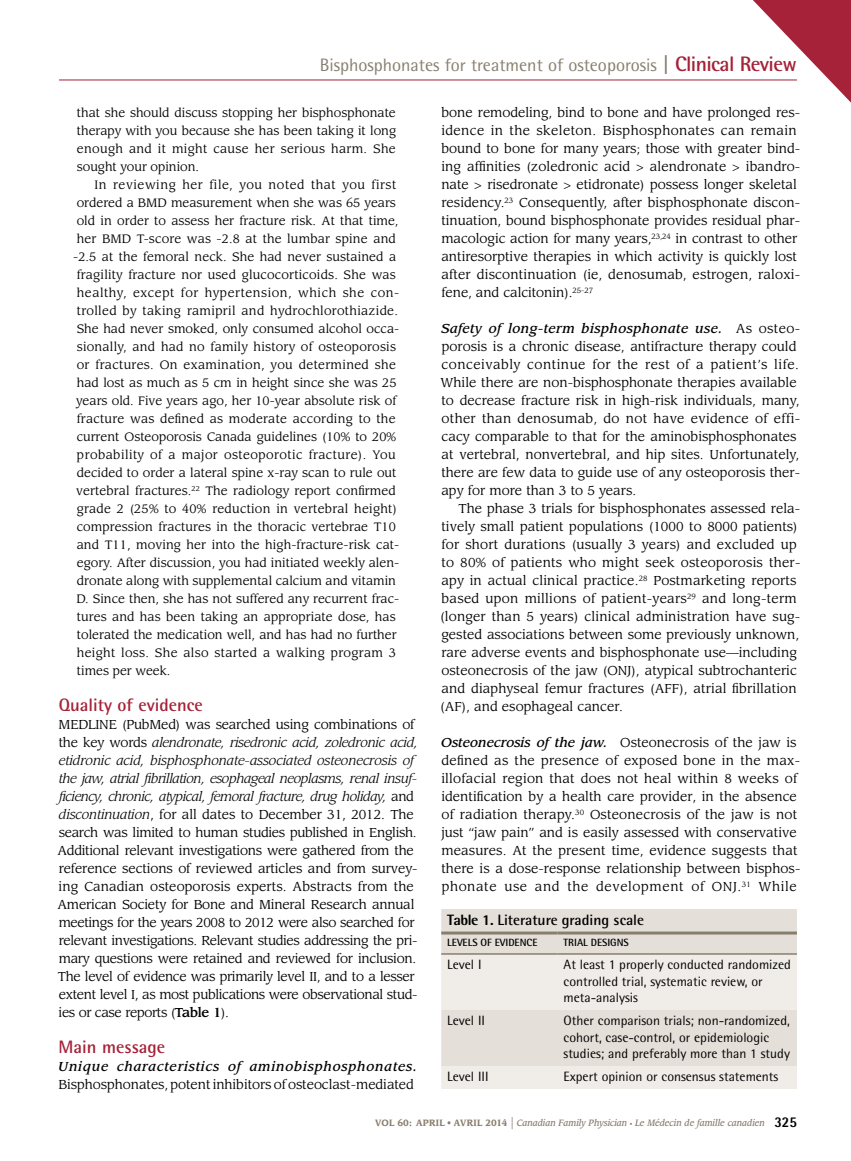
<style>
.page{position:relative;width:851px;height:1161px;background:#fff}
.page>*{position:absolute;margin:0;border:0;box-sizing:border-box;transform-origin:0 0}
.t1{font:18px "Rotis Semi Sans Std";color:#887e6e}
.t2{font:700 18px "Rotis Semi Sans Std";color:#a52238}
.t3{font:700 15px "Rotis Semi Sans Std";color:#000}
.t4{font:13.5px/16.5px "Rotis Semi Sans Std";color:#000}
.t5{font:12.75px/18px "Leawood Std";color:#000}
.t6{font:12.75px/18px "Leawood Std";letter-spacing:-.025em;color:#000}
.t7{font:italic 500 12.75px "Leawood Std";letter-spacing:.06em;color:#000}
.t8{font:12px/18px "Leawood Std";letter-spacing:.005em;color:#000;text-align:justify}
.t9{font:12px "Leawood Std";letter-spacing:.025em;color:#000}
.t10{font:12px "Leawood Std";letter-spacing:.045em;color:#000}
.t11{font:12px "Leawood Std";letter-spacing:.035em;color:#000}
.t12{font:700 10.5px "Rotis Semi Sans Std";color:#000}
.t13{font:italic 500 9px "Leawood Std";color:#887e6e;scale:.9 1}
.s1{font-weight:700;font-size:21px}
.s2{font-weight:700;font-size:21px;color:#a52238}
.s3{font-style:italic}
.s4{font-weight:500}
.s5{font-weight:500;font-style:italic}
.s6{font-weight:800}
.s7{font-weight:700;font-style:normal}
.s8{font-weight:400;font-style:normal}
.s9{font-weight:400;font-style:normal;font-size:15px}
.s10{font-style:normal;font-size:6px}
.s11{font-family:"Rotis Semi Sans Std";font-weight:800;font-style:normal;font-size:15px;color:#000}
</style>
<div class="page">
<hr style="left:59px;top:80px;width:737px;height:1px;background:#a52238">
<svg style="left:733px;top:0;width:117px;height:102px"></svg>
<div style="left:441px;top:909px;width:355px;height:44px;background:#e4dfd9"></div>
<svg style="left:441px;top:955px;width:355px;height:134px;background:#eae7e2"></svg>
<hr style="left:441px;top:932px;width:116px;height:3px;background:#887e6e">
<hr style="left:557px;top:932px;width:239px;height:3px;background:#887e6e">
<hr style="left:441px;top:953px;width:116px;height:2px;background:#887e6e">
<hr style="left:557px;top:953px;width:239px;height:2px;background:#887e6e">
<h1 class="t1" style="left:320px;top:54px;width:478px">Bisphosphonates for treatment of osteoporosis <span class="s1">|</span> <span class="s2">Clinical Review</span></h1>
<p class="t8" style="left:77px;top:104px;width:321px">that she should discuss stopping her bisphosphonate therapy with you because she has been taking it long enough and it might cause her serious harm. She sought your opinion.</p>
<p class="t10" style="left:95px;top:178px;width:303px">In reviewing her file, you noted that you first</p>
<p class="t8" style="left:77px;top:194px;width:321px">ordered a BMD measurement when she was 65 years</p>
<p class="t8" style="left:77px;top:212px;width:323px">old in order to assess her fracture risk. At that time,</p>
<p class="t8" style="left:77px;top:230px;width:320px">her BMD T-score was -2.8 at the lumbar spine and</p>
<p class="t8" style="left:73px;top:248px;width:324px">-2.5 at the femoral neck. She had never sustained a</p>
<p class="t8" style="left:77px;top:266px;width:320px">fragility fracture nor used glucocorticoids. She was</p>
<p class="t10" style="left:77px;top:286px;width:324px">healthy, except for hypertension, which she con-</p>
<p class="t9" style="left:77px;top:304px;width:322px">trolled by taking ramipril and hydrochlorothiazide.</p>
<p class="t8" style="left:77px;top:320px;width:324px">She had never smoked, only consumed alcohol occa-</p>
<p class="t8" style="left:77px;top:338px;width:321px">sionally, and had no family history of osteoporosis</p>
<p class="t9" style="left:77px;top:358px;width:321px">or fractures. On examination, you determined she</p>
<p class="t8" style="left:77px;top:374px;width:321px">had lost as much as 5 cm in height since she was 25</p>
<p class="t8" style="left:76px;top:392px;width:321px">years old. Five years ago, her 10-year absolute risk of</p>
<p class="t8" style="left:77px;top:410px;width:320px">fracture was defined as moderate according to the</p>
<p class="t8" style="left:77px;top:428px;width:321px">current Osteoporosis Canada guidelines (10% to 20%</p>
<p class="t11" style="left:77px;top:448px;width:320px">probability of a major osteoporotic fracture). You</p>
<p class="t8" style="left:77px;top:464px;width:321px">decided to order a lateral spine x-ray scan to rule out</p>
<p class="t8" style="left:76px;top:482px;width:321px">vertebral fractures.<sup>22</sup> The radiology report confirmed</p>
<p class="t8" style="left:77px;top:500px;width:321px">grade 2 (25% to 40% reduction in vertebral height)</p>
<p class="t8" style="left:77px;top:518px;width:320px">compression fractures in the thoracic vertebrae T10</p>
<p class="t8" style="left:77px;top:536px;width:324px">and T11, moving her into the high-fracture-risk cat-</p>
<p class="t8" style="left:77px;top:554px;width:324px">egory. After discussion, you had initiated weekly alen-</p>
<p class="t8" style="left:77px;top:572px;width:320px">dronate along with supplemental calcium and vitamin</p>
<p class="t8" style="left:77px;top:590px;width:324px">D. Since then, she has not suffered any recurrent frac-</p>
<p class="t8" style="left:77px;top:608px;width:320px">tures and has been taking an appropriate dose, has</p>
<p class="t8" style="left:77px;top:626px;width:321px">tolerated the medication well, and has had no further</p>
<p class="t9" style="left:77px;top:646px;width:321px">height loss. She also started a walking program 3</p>
<p class="t8" style="left:77px;top:662px;width:95px">times per week.</p>
<h1 class="t2" style="left:59px;top:694px;width:146px">Quality of evidence</h1>
<p class="t6" style="left:57px;top:716px;width:362px">MEDLINE (PubMed) was searched using combinations of the key words <span class="s3">alendronate, risedronic acid, zoledronic acid, etidronic acid, bisphosphonate-associated osteonecrosis of the jaw, atrial fibrillation, esophageal neoplasms, renal insuf&shy;ficiency, chronic, atypical, femoral fracture, drug holiday,</span> and <span class="s3">discontinuation</span>, for all dates to December 31, 2012. The search was limited to human studies published in English.<br>Additional relevant investigations were gathered from the reference sections of reviewed articles and from survey&shy;ing Canadian osteoporosis experts. Abstracts from the American Society for Bone and Mineral Research annual meetings for the years 2008 to 2012 were also searched for relevant investigations. Relevant studies addressing the pri&shy;mary questions were retained and reviewed for inclusion.<br>The level of evidence was primarily level II, and to a lesser extent level I, as most publications were observational stud&shy;ies or case reports (<span class="s4">Table 1</span>).</p>
<h1 class="t2" style="left:59px;top:1036px;width:108px">Main message</h1>
<p class="t7" style="left:58px;top:1059px;width:360px">Unique characteristics of aminobisphosphonates.</p>
<p class="t5" style="left:58px;top:1076px;width:357px">Bisphosphonates, potent inhibitors of osteoclast-mediated</p>
<p class="t5" style="left:441px;top:104px;width:360px">bone remodeling, bind to bone and have prolonged res&shy;idence in the skeleton. Bisphosphonates can remain bound to bone for many years; those with greater bind&shy;ing affinities (zoledronic acid &gt; alendronate &gt; ibandro&shy;nate &gt; risedronate &gt; etidronate) possess longer skeletal residency.<sup>23</sup> Consequently, after bisphosphonate discon&shy;tinuation, bound bisphosphonate provides residual phar&shy;macologic action for many years,<sup>23,24</sup> in contrast to other antiresorptive therapies in which activity is quickly lost after discontinuation (ie, denosumab, estrogen, raloxi&shy;fene, and calcitonin).<sup>25-27</sup></p>
<p class="t5" style="left:440px;top:320px;width:361px"><span class="s5">Safety of long-term bisphosphonate use.</span> As osteo&shy;porosis is a chronic disease, antifracture therapy could conceivably continue for the rest of a patient’s life.<br>While there are non-bisphosphonate therapies available to decrease fracture risk in high-risk individuals, many, other than denosumab, do not have evidence of effi&shy;cacy comparable to that for the aminobisphosphonates at vertebral, nonvertebral, and hip sites. Unfortunately, there are few data to guide use of any osteoporosis ther&shy;apy for more than 3 to 5 years.</p>
<p class="t5" style="left:440px;top:500px;width:361px;text-indent:18px">The phase 3 trials for bisphosphonates assessed rela&shy;tively small patient populations (1000 to 8000 patients) for short durations (usually 3 years) and excluded up to 80% of patients who might seek osteoporosis ther&shy;apy in actual clinical practice.<sup>28</sup> Postmarketing reports based upon millions of patient-years<sup>29</sup> and long-term (longer than 5 years) clinical administration have sug&shy;gested associations between some previously unknown, rare adverse events and bisphosphonate use—including osteonecrosis of the jaw (ONJ), atypical subtrochanteric and diaphyseal femur fractures (AFF), atrial fibrillation (AF), and esophageal cancer.</p>
<p class="t5" style="left:441px;top:734px;width:360px"><span class="s5">Osteonecrosis of the jaw.</span> Osteonecrosis of the jaw is defined as the presence of exposed bone in the max&shy;illofacial region that does not heal within 8 weeks of identification by a health care provider, in the absence of radiation therapy.<sup>30</sup> Osteonecrosis of the jaw is not just “jaw pain” and is easily assessed with conservative measures. At the present time, evidence suggests that there is a dose-response relationship between bisphos&shy;phonate use and the development of ONJ.<sup>31</sup> While</p>
<p class="t3" style="left:447px;top:911px;width:198px"><span class="s6">Table 1.</span> Literature grading scale</p>
<p class="t12" style="left:447px;top:936px;width:92px">Levels of evidence</p>
<p class="t12" style="left:563px;top:936px;width:54px">Trial designs</p>
<p class="t4" style="left:447px;top:956px;width:36px">Level I</p>
<p class="t4" style="left:563px;top:956px;width:229px">At least 1 properly conducted randomized controlled trial, systematic review, or meta-analysis</p>
<p class="t4" style="left:447px;top:1012px;width:39px">Level II</p>
<p class="t4" style="left:563px;top:1012px;width:228px">Other comparison trials; non-randomized, cohort, case-control, or epidemiologic studies; and preferably more than 1 study</p>
<p class="t4" style="left:447px;top:1068px;width:43px">Level III</p>
<p class="t4" style="left:563px;top:1068px;width:216px">Expert opinion or consensus statements</p>
<p class="t13" style="left:375px;top:1118px;width:470px"><span class="s7">VOL 60: APRIL</span> <span class="s8">•</span> <span class="s7">AVRIL 2014</span> <span class="s9">|</span> Canadian Family Physician <span class="s10">•</span> Le Médecin de famille canadien <span class="s11">325</span></p>
</div>
